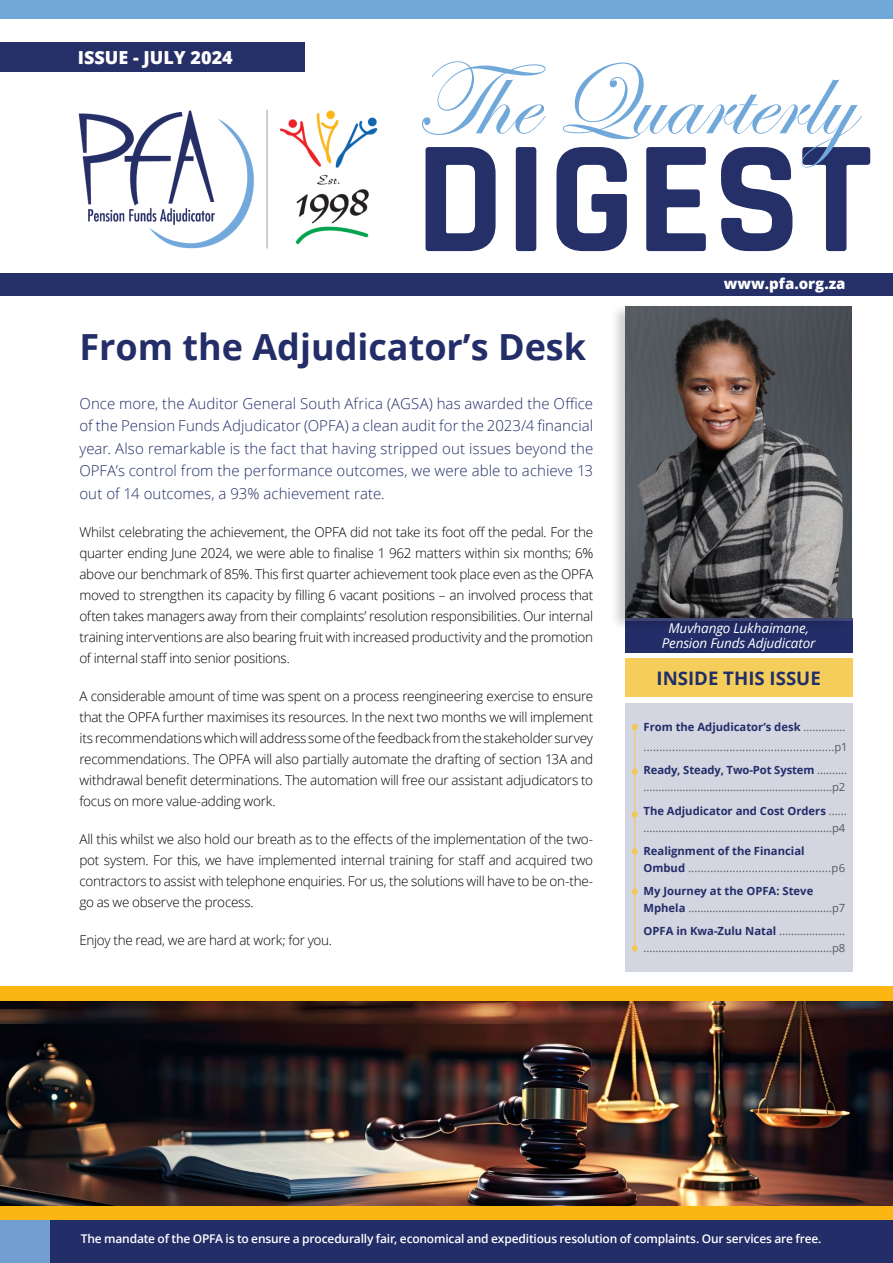
<style>
.page{position:relative;width:893px;height:1263px;background:#fff}
.page>*{position:absolute;margin:0;border:0;box-sizing:border-box;transform-origin:0 0}
.t1{font:700 161.7px "Rajdhani";color:#252f68}
.t2{font:106.5px "Edwardian Script ITC";color:#70a8da}
.t3{font:700 36px "Open Sans";color:#232d68}
.t4{font:700 18.6px "Open Sans";color:#212f69}
.t5{font:800 18px "Open Sans";color:#fff}
.t6{font:300 15px/22.5px "Open Sans";letter-spacing:.005em;color:#232d68;text-align:justify}
.t7{font:800 15px "Open Sans";color:#fff}
.t8{font:300 13.5px/21px "Open Sans";letter-spacing:-.02em;color:#000;text-align:justify}
.t9{font:italic 13.5px/14.5px "Open Sans";letter-spacing:-.01em;color:#fff;text-align:center}
.t10{font:600 12px "Open Sans";letter-spacing:-.015em;color:#fff}
.t11{font:11.25px/16.5px "Open Sans";color:#58595b}
.s1{font-weight:700;color:#232d68}
</style>
<div class="page">
<img style="left:0;top:1001px;width:893px;height:205px">
<div style="left:0;top:43px;width:305px;height:29px;background:#252f68"></div>
<div style="left:0;top:0;width:893px;height:19px;background:#70a8da"></div>
<div style="left:0;top:273px;width:893px;height:23px;background:#252f68"></div>
<img style="left:78px;top:109px;width:300px;height:140px">
<div style="left:0;top:1206px;width:893px;height:14px;background:#fcb614"></div>
<div style="left:609px;top:303px;width:245px;height:329px;background:#000;opacity:.2"></div>
<img style="left:625px;top:307px;width:227px;height:311px">
<div style="left:0;top:986px;width:893px;height:15px;background:#fcb614"></div>
<div style="left:625px;top:659px;width:227px;height:38px;background:#f5cd5b"></div>
<div style="left:0;top:1220px;width:893px;height:43px;background:#739ed1"></div>
<div style="left:51px;top:1220px;width:842px;height:43px;background:#232d68"></div>
<div style="left:625px;top:703px;width:227px;height:268px;background:#d3d5e1"></div>
<hr style="left:634px;top:724px;width:1px;height:226px;background:#f3c851">
<svg style="left:632px;top:767px;width:6px;height:9px"></svg>
<svg style="left:632px;top:810px;width:6px;height:8px"></svg>
<svg style="left:632px;top:847px;width:6px;height:9px"></svg>
<svg style="left:632px;top:723px;width:6px;height:8px"></svg>
<svg style="left:632px;top:887px;width:6px;height:9px"></svg>
<svg style="left:632px;top:944px;width:6px;height:8px"></svg>
<div style="left:625px;top:618px;width:227px;height:35px;background:#232d68"></div>
<hr style="left:625px;top:618px;width:227px;height:3px;background:#fff">
<h3 class="t5" style="left:78px;top:44px;width:156px">ISSUE - JULY 2024</h3>
<h2 class="t2" style="left:414px;top:42px;width:440px">The Quarterly</h2>
<h1 class="t1" style="left:415px;top:101px;width:459px">DIGEST</h1>
<p class="t7" style="left:724px;top:272px;width:123px">www.pfa.org.za</p>
<h3 class="t3" style="left:79px;top:322px;width:508px">From the Adjudicator’s Desk</h3>
<p class="t6" style="left:79px;top:392px;width:515px">Once more, the Auditor General South Africa (AGSA) has awarded the Office of the Pension Funds Adjudicator (OPFA) a clean audit for the 2023/4 financial year. Also remarkable is the fact that having stripped out issues beyond the OPFA’s control from the performance outcomes, we were able to achieve 13 out of 14 outcomes, a 93% achievement rate.</p>
<p class="t8" style="left:79px;top:521px;width:515px">Whilst celebrating the achievement, the OPFA did not take its foot off the pedal. For the quarter ending June 2024, we were able to finalise 1 962 matters within six months; 6% above our benchmark of 85%. This first quarter achievement took place even as the OPFA moved to strengthen its capacity by filling 6 vacant positions – an involved process that often takes managers away from their complaints’ resolution responsibilities. Our internal training interventions are also bearing fruit with increased productivity and the promotion of internal staff into senior positions.</p>
<p class="t8" style="left:79px;top:685px;width:515px">A considerable amount of time was spent on a process reengineering exercise to ensure that the OPFA further maximises its resources. In the next two months we will implement its recommendations which will address some of the feedback from the stakeholder survey recommendations. The OPFA will also partially automate the drafting of section 13A and withdrawal benefit determinations. The automation will free our assistant adjudicators to focus on more value-adding work.</p>
<p class="t8" style="left:79px;top:828px;width:515px">All this whilst we also hold our breath as to the effects of the implementation of the two&shy;pot system. For this, we have implemented internal training for staff and acquired two contractors to assist with telephone enquiries. For us, the solutions will have to be on-the&shy;go as we observe the process.</p>
<p class="t8" style="left:79px;top:929px;width:254px">Enjoy the read, we are hard at work; for you.</p>
<p class="t9" style="left:662px;top:621px;width:155px">Muvhango Lukhaimane,<br>Pension Funds Adjudicator</p>
<h3 class="t4" style="left:656px;top:665px;width:166px">INSIDE THIS ISSUE</h3>
<p class="t11" style="left:643px;top:716px;width:205px;line-height:20px"><span class="s1">From the Adjudicator’s desk</span> .............. ............................................................p1</p>
<p class="t11" style="left:643px;top:762px;width:205px"><span class="s1">Ready, Steady, Two-Pot System</span> .......... ...............................................................p2</p>
<p class="t11" style="left:643px;top:802px;width:205px"><span class="s1">The Adjudicator and Cost Orders</span> ...... ...............................................................p4</p>
<p class="t11" style="left:643px;top:842px;width:203px"><span class="s1">Realignment of the Financial<br>Ombud</span> .............................................p6</p>
<p class="t11" style="left:643px;top:882px;width:203px"><span class="s1">My Journey at the OPFA: Steve<br>Mphela</span> ................................................p7</p>
<p class="t11" style="left:643px;top:923px;width:203px"><span class="s1">OPFA in Kwa-Zulu Natal</span> ...................... ...............................................................p8</p>
<p class="t10" style="left:81px;top:1230px;width:742px">The mandate of the OPFA is to ensure a procedurally fair, economical and expeditious resolution of complaints. Our services are free.</p>
</div>
